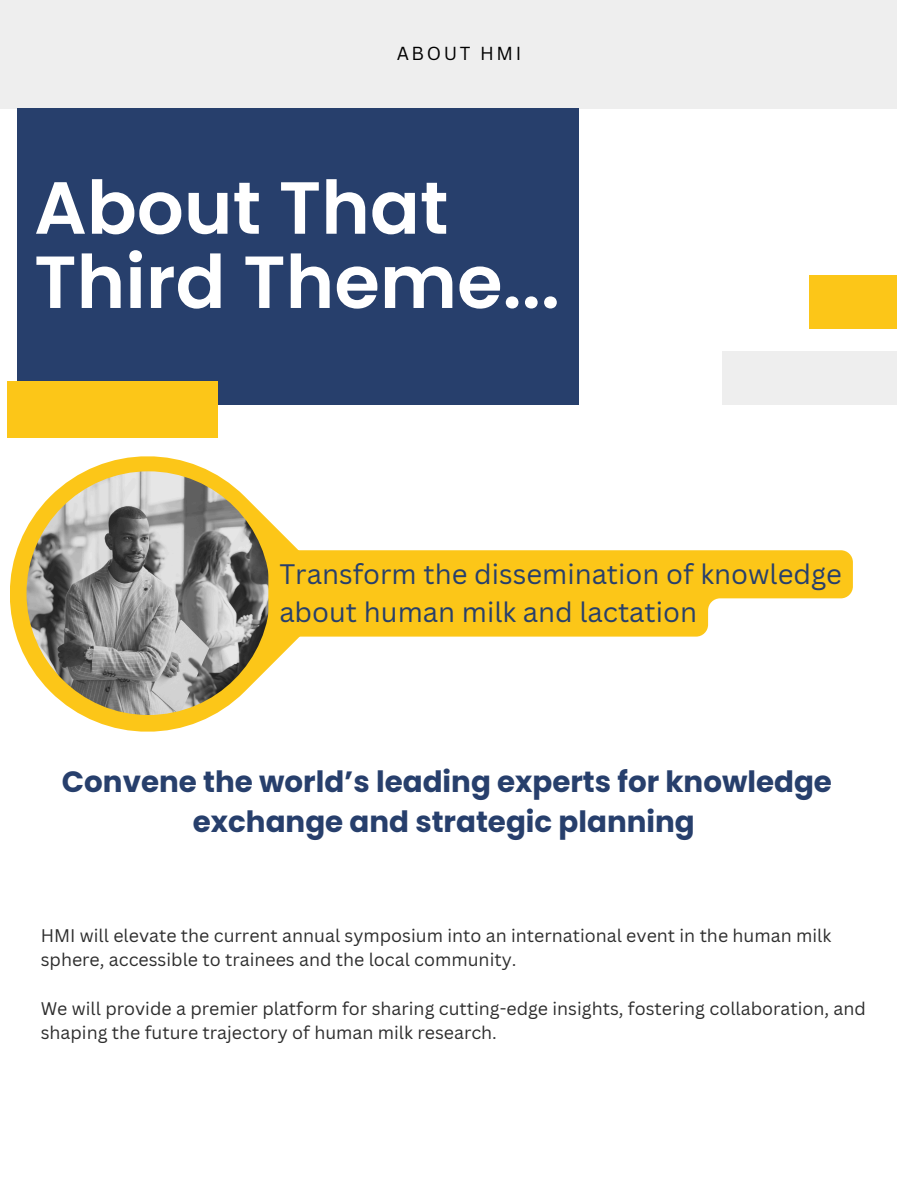
<style>
.page{position:relative;width:918px;height:1188px;background:#fff}
.page>*{position:absolute;margin:0;border:0;box-sizing:border-box;transform-origin:0 0}
.t1{font:600 73.65px/74.2px "Poppins";color:#fff}
.t2{font:700 29.4px/40.5px "Poppins";color:#273f6c;text-align:center}
.t3{font:27.45px/38.2px "Canva Sans";color:#273f6c}
.t4{font:18.3px "Canva Sans";letter-spacing:.14em;color:#000}
.t5{font:17.85px/24.5px "Canva Sans";color:#2e2e2e}
</style>
<div class="page">
<div style="left:0;top:0;width:897px;height:108px;background:#eee"></div>
<div style="left:17px;top:108px;width:562px;height:297px;background:#273f6c"></div>
<div style="left:8px;top:382px;width:210px;height:56px;background:#fcc618"></div>
<div style="left:722px;top:351px;width:175px;height:54px;background:#eee"></div>
<div style="left:810px;top:276px;width:87px;height:53px;background:#fcc618"></div>
<svg style="left:10px;top:456px;width:289px;height:276px"></svg>
<img style="left:27px;top:471px;width:243px;height:244px;border-radius:50%">
<svg style="left:268px;top:550px;width:585px;height:87px;background:#fccc32"></svg>
<p class="t4" style="left:397px;top:41px;width:126px">ABOUT HMI</p>
<h1 class="t1" style="left:34px;top:171px;width:527px">About That<br>Third Theme...</h1>
<h3 class="t3" style="left:279px;top:554px;width:564px">Transform the dissemination of knowledge about human milk and lactation</h3>
<h2 class="t2" style="left:62px;top:761px;width:772px">Convene the world’s leading experts for knowledge exchange and strategic planning</h2>
<p class="t5" style="left:41px;top:922px;width:792px">HMI will elevate the current annual symposium into an international event in the human milk sphere, accessible to trainees and the local community.</p>
<p class="t5" style="left:41px;top:996px;width:827px">We will provide a premier platform for sharing cutting-edge insights, fostering collaboration, and shaping the future trajectory of human milk research.</p>
</div>
